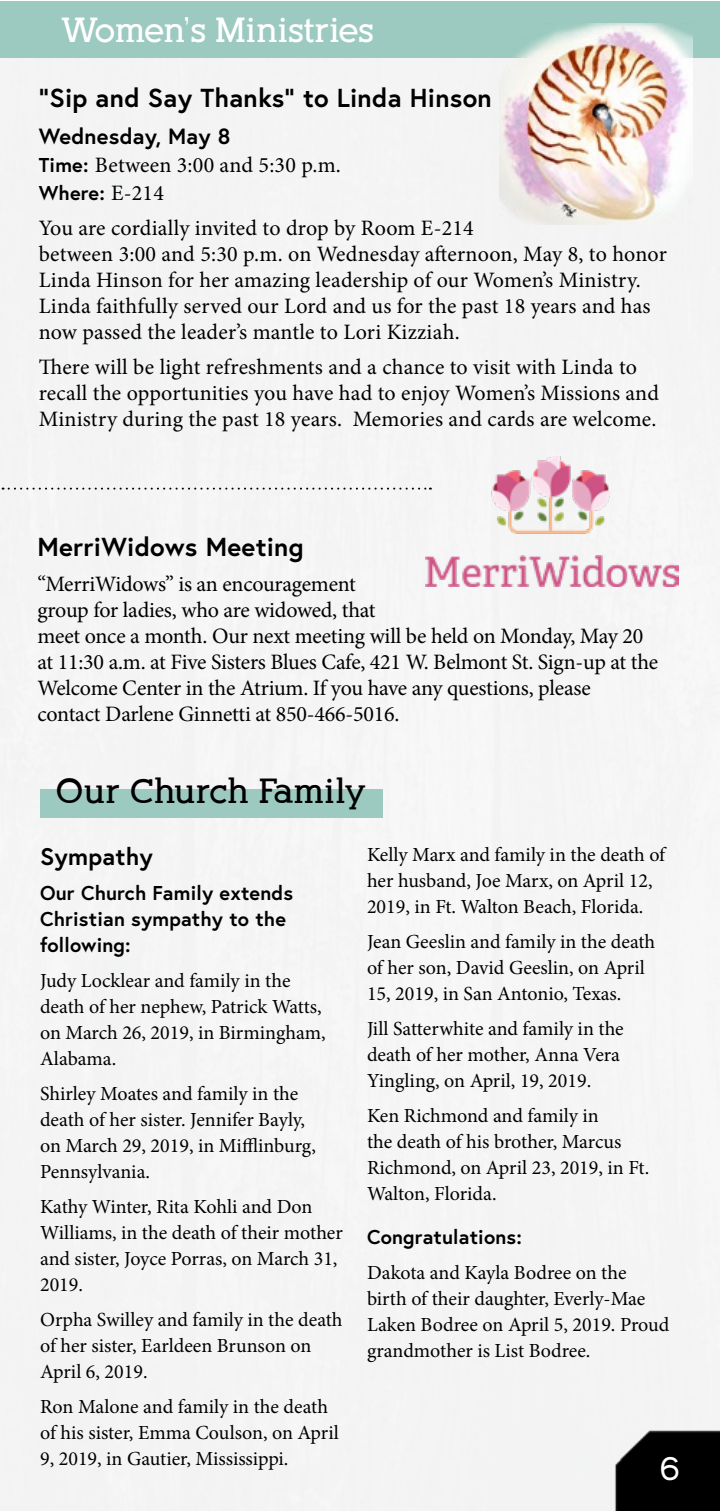
<style>
.page{position:relative;width:720px;height:1512px;background:#fff}
.page>*{position:absolute;margin:0;border:0;box-sizing:border-box;transform-origin:0 0}
.t1{font:700 34px "Alexandria FLF";color:#fff}
.t2{font:700 34px "Alexandria FLF";letter-spacing:.01em;color:#000}
.t3{font:700 32px "Alexandria FLF";color:#fff}
.t4{font:700 26px "Europa";letter-spacing:.01em;color:#000}
.t5{font:700 24px "Europa";letter-spacing:.01em;color:#000}
.t6{font:22px/26px "Minion Pro";color:#000}
.t7{font:700 22px "Europa";letter-spacing:.01em;color:#000}
.t8{font:20px/26px "Minion Pro";color:#000}
.t9{font:700 20px/26px "Europa";letter-spacing:.01em;color:#000}
.s1{font-family:"Europa";font-weight:700;font-size:20px}
.s2{font-family:"Minion Pro";font-weight:400;font-size:22px}
</style>
<div class="page">
<div style="left:0;top:58px;width:720px;height:1453px;background:#f4f4f4"></div>
<div style="left:40px;top:789px;width:342px;height:29px;background:#9ccac0"></div>
<div style="left:0;top:1px;width:720px;height:57px;background:#9ccac0"></div>
<img style="left:500px;top:24px;width:192px;height:201px">
<img style="left:425px;top:457px;width:253px;height:130px">
<svg style="left:3px;top:488px;width:428px;height:2px"></svg>
<h1 class="t1" style="left:61px;top:12px;width:314px">Women’s Ministries</h1>
<h3 class="t4" style="left:39px;top:81px;width:455px">“Sip and Say Thanks” to Linda Hinson</h3>
<p class="t7" style="left:39px;top:122px;width:193px">Wednesday, May 8</p>
<p class="t6" style="left:39px;top:153px;width:304px"><span class="s1">Time:</span> Between 3:00 and 5:30 p.m.</p>
<p class="t9" style="left:39px;top:180px;width:127px">Where: <span class="s2">E-214</span></p>
<p class="t6" style="left:39px;top:216px;width:630px">You are cordially invited to drop by Room E-214<br>between 3:00 and 5:30 p.m. on Wednesday afternoon, May 8, to honor Linda Hinson for her amazing leadership of our Women’s Ministry.<br>Linda faithfully served our Lord and us for the past 18 years and has now passed the leader’s mantle to Lori Kizziah.</p>
<p class="t6" style="left:39px;top:355px;width:622px">There will be light refreshments and a chance to visit with Linda to recall the opportunities you have had to enjoy Women’s Missions and<br>Ministry during the past 18 years. Memories and cards are welcome.</p>
<h3 class="t4" style="left:37px;top:529px;width:268px">MerriWidows Meeting</h3>
<p class="t6" style="left:37px;top:571px;width:622px">“MerriWidows” is an encouragement<br>group for ladies, who are widowed, that<br>meet once a month. Our next meeting will be held on Monday, May 20 at 11:30 a.m. at Five Sisters Blues Cafe, 421 W. Belmont St. Sign-up at the Welcome Center in the Atrium. If you have any questions, please contact Darlene Ginnetti at 850-466-5016.</p>
<h1 class="t2" style="left:56px;top:773px;width:311px">Our Church Family</h1>
<p class="t5" style="left:40px;top:840px;width:114px">Sympathy</p>
<p class="t9" style="left:40px;top:880px;width:255px">Our Church Family extends<br>Christian sympathy to the following:</p>
<p class="t8" style="left:40px;top:968px;width:287px">Judy Locklear and family in the death of her nephew, Patrick Watts, on March 26, 2019, in Birmingham,<br>Alabama.</p>
<p class="t8" style="left:40px;top:1081px;width:277px">Shirley Moates and family in the death of her sister. Jennifer Bayly, on March 29, 2019, in Mifflinburg,<br>Pennsylvania.</p>
<p class="t8" style="left:40px;top:1194px;width:304px">Kathy Winter, Rita Kohli and Don<br>Williams, in the death of their mother and sister, Joyce Porras, on March 31,<br>2019.</p>
<p class="t8" style="left:40px;top:1307px;width:304px">Orpha Swilley and family in the death of her sister, Earldeen Brunson on<br>April 6, 2019.</p>
<p class="t8" style="left:40px;top:1394px;width:300px">Ron Malone and family in the death of his sister, Emma Coulson, on April<br>9, 2019, in Gautier, Mississippi.</p>
<p class="t8" style="left:367px;top:842px;width:300px">Kelly Marx and family in the death of her husband, Joe Marx, on April 12,<br>2019, in Ft. Walton Beach, Florida.</p>
<p class="t8" style="left:367px;top:929px;width:290px">Jean Geeslin and family in the death of her son, David Geeslin, on April<br>15, 2019, in San Antonio, Texas.</p>
<p class="t8" style="left:367px;top:1016px;width:258px">Jill Satterwhite and family in the death of her mother, Anna Vera<br>Yingling, on April, 19, 2019.</p>
<p class="t8" style="left:367px;top:1103px;width:284px">Ken Richmond and family in<br>the death of his brother, Marcus<br>Richmond, on April 23, 2019, in Ft.<br>Walton, Florida.</p>
<p class="t9" style="left:367px;top:1223px;width:156px">Congratulations:</p>
<p class="t8" style="left:367px;top:1260px;width:304px">Dakota and Kayla Bodree on the birth of their daughter, Everly-Mae<br>Laken Bodree on April 5, 2019. Proud grandmother is List Bodree.</p>
<h2 class="t3" style="left:660px;top:1452px;width:20px">6</h2>
</div>
